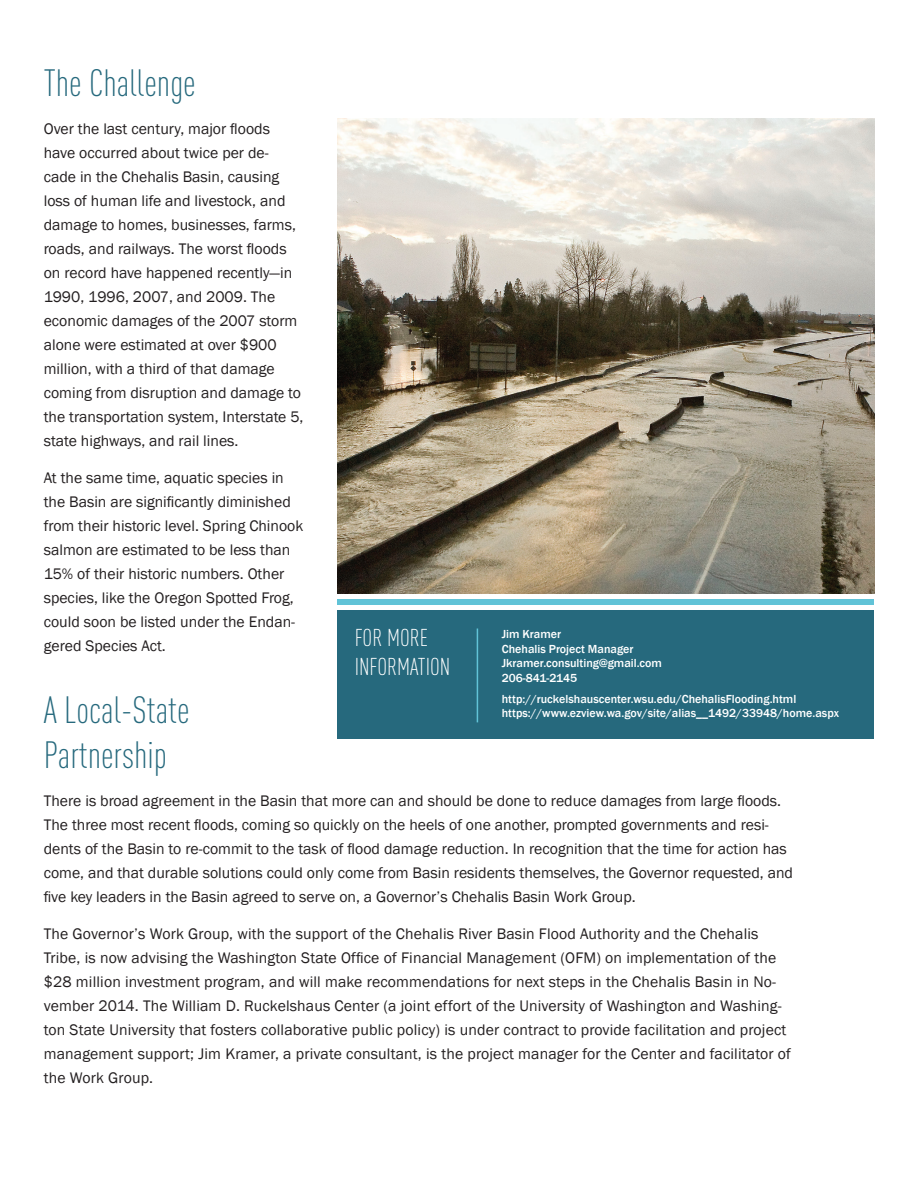
<style>
.page{position:relative;width:918px;height:1188px;background:#fff}
.page>*{position:absolute;margin:0;border:0;box-sizing:border-box;transform-origin:0 0}
.t1{font:300 37.5px/45px "DIN Cond";color:#26697d}
.t2{font:300 24px/28.8px "DIN Cond";color:#fff}
.t3{font:15.75px/24px "Franklin Gothic";color:#231f20}
.t4{font:500 12px/14.4px "Franklin Gothic";color:#fff}
</style>
<div class="page">
<img style="left:338px;top:119px;width:536px;height:475px">
<div style="left:338px;top:599px;width:536px;height:6px;background:#61c3d7"></div>
<div style="left:338px;top:610px;width:536px;height:129px;background:#26697d"></div>
<hr style="left:477px;top:628px;width:1px;height:94px;background:#61c3d7">
<h1 class="t1" style="left:44px;top:61px;width:154px">The Challenge</h1>
<p class="t3" style="left:44px;top:117px;width:261px">Over the last century, major floods have occurred about twice per de&shy;cade in the Chehalis Basin, causing loss of human life and livestock, and damage to homes, businesses, farms, roads, and railways. The worst floods on record have happened recently—in 1990, 1996, 2007, and 2009. The economic damages of the 2007 storm alone were estimated at over $900 million, with a third of that damage coming from disruption and damage to the transportation system, Interstate 5, state highways, and rail lines.</p>
<p class="t3" style="left:44px;top:467px;width:261px">At the same time, aquatic species in the Basin are significantly diminished from their historic level. Spring Chinook salmon are estimated to be less than 15% of their historic numbers. Other species, like the Oregon Spotted Frog, could soon be listed under the Endan&shy;gered Species Act.</p>
<h2 class="t2" style="left:355px;top:624px;width:97px">FOR MORE<br>INFORMATION</h2>
<p class="t4" style="left:502px;top:627px;width:162px">Jim Kramer<br>Chehalis Project Manager<br>Jkramer.consulting@gmail.com<br>206-841-2145</p>
<p class="t4" style="left:502px;top:692px;width:339px">http://ruckelshauscenter.wsu.edu/ChehalisFlooding.html https://www.ezview.wa.gov/site/alias__1492/33948/home.aspx</p>
<h1 class="t1" style="left:44px;top:688px;width:147px">A Local-State<br>Partnership</h1>
<p class="t3" style="left:44px;top:789px;width:751px">There is broad agreement in the Basin that more can and should be done to reduce damages from large floods.<br>The three most recent floods, coming so quickly on the heels of one another, prompted governments and resi&shy;dents of the Basin to re-commit to the task of flood damage reduction. In recognition that the time for action has come, and that durable solutions could only come from Basin residents themselves, the Governor requested, and five key leaders in the Basin agreed to serve on, a Governor’s Chehalis Basin Work Group.</p>
<p class="t3" style="left:44px;top:922px;width:749px">The Governor’s Work Group, with the support of the Chehalis River Basin Flood Authority and the Chehalis Tribe, is now advising the Washington State Office of Financial Management (OFM) on implementation of the $28 million investment program, and will make recommendations for next steps in the Chehalis Basin in No&shy;vember 2014. The William D. Ruckelshaus Center (a joint effort of the University of Washington and Washing&shy;ton State University that fosters collaborative public policy) is under contract to provide facilitation and project management support; Jim Kramer, a private consultant, is the project manager for the Center and facilitator of the Work Group.</p>
</div>
